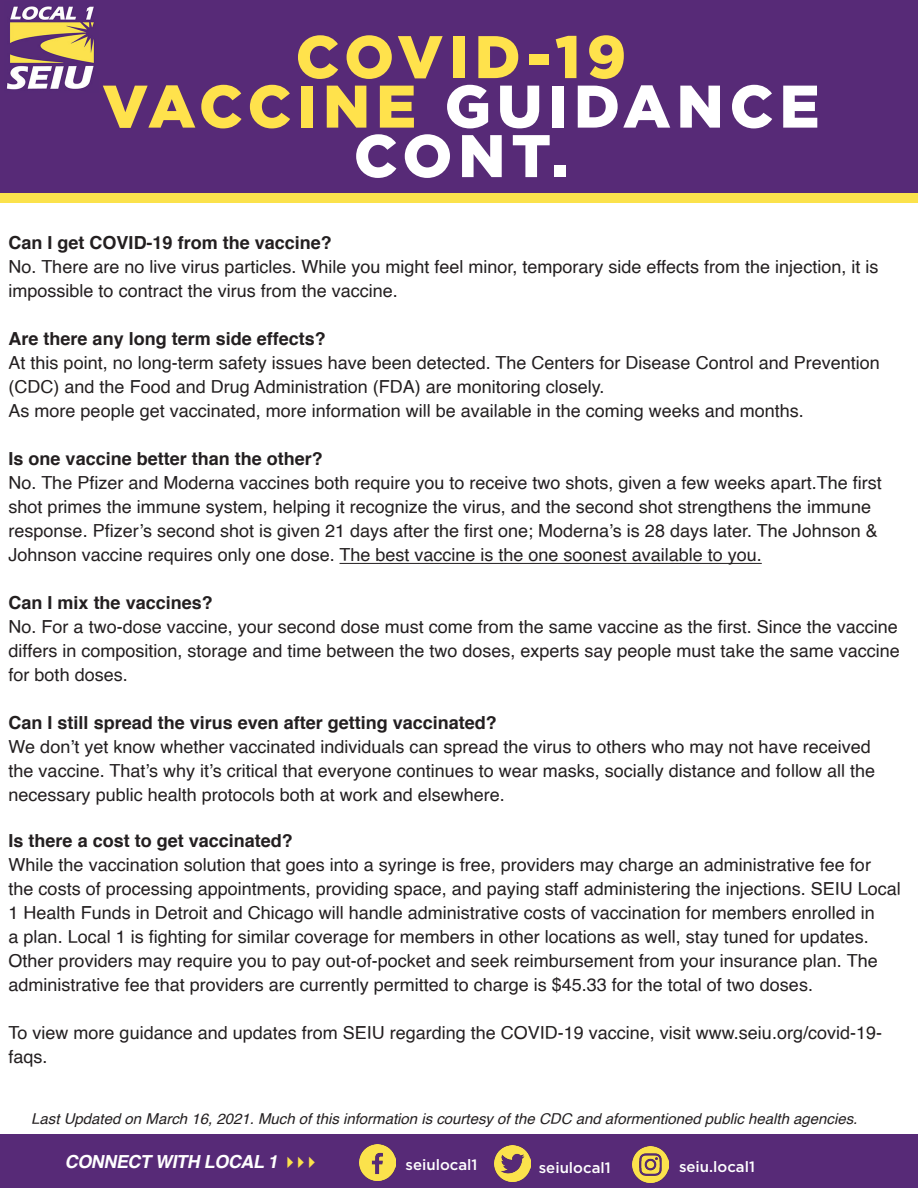
<style>
.page{position:relative;width:918px;height:1188px;background:#fff}
.page>*{position:absolute;margin:0;border:0;box-sizing:border-box;transform-origin:0 0}
.t1{font:900 60px/49.5px "Gotham";letter-spacing:.1em;color:#fff;text-align:center}
.t2{font:900 60px "Gotham";letter-spacing:.1em;color:#ffe24c}
.t3{font:18px/24px "Helvetica";color:#231f20}
.t4{font:700 18px "Helvetica";color:#231f20}
.t5{font:italic 700 18px "Helvetica";color:#fff}
.t6{font:italic 15px "Helvetica";color:#231f20}
.t7{font:500 15px "Gotham";color:#fff}
.s1{color:#ffe24c}
.s2{color:#fbe24c}
</style>
<div class="page">
<hr style="left:340px;top:563px;width:422px;height:1px;background:#231f20">
<div style="left:0;top:0;width:918px;height:192px;background:#572a77"></div>
<img style="left:6px;top:6px;width:88px;height:84px">
<div style="left:0;top:193px;width:918px;height:10px;background:#fbe24c"></div>
<div style="left:0;top:1134px;width:918px;height:54px;background:#572a77"></div>
<img style="left:359px;top:1145px;width:36px;height:36px">
<img style="left:495px;top:1146px;width:36px;height:36px">
<img style="left:632px;top:1146px;width:36px;height:36px">
<p class="t2" style="left:296px;top:16px;width:332px">COVID-19</p>
<p class="t1" style="left:102px;top:81px;width:719px"><span class="s1">VACCINE</span> GUIDANCE<br>CONT.</p>
<p class="t4" style="left:9px;top:228px;width:325px">Can I get COVID-19 from the vaccine?</p>
<p class="t3" style="left:9px;top:255px;width:871px">No. There are no live virus particles. While you might feel minor, temporary side effects from the injection, it is impossible to contract the virus from the vaccine.</p>
<p class="t4" style="left:9px;top:324px;width:319px">Are there any long term side effects?</p>
<p class="t3" style="left:9px;top:351px;width:873px">At this point, no long-term safety issues have been detected. The Centers for Disease Control and Prevention (CDC) and the Food and Drug Administration (FDA) are monitoring closely.</p>
<p class="t3" style="left:9px;top:399px;width:797px">As more people get vaccinated, more information will be available in the coming weeks and months.</p>
<p class="t4" style="left:9px;top:444px;width:316px">Is one vaccine better than the other?</p>
<p class="t3" style="left:9px;top:471px;width:875px">No. The Pfizer and Moderna vaccines both require you to receive two shots, given a few weeks apart.The first shot primes the immune system, helping it recognize the virus, and the second shot strengthens the immune response. Pfizer’s second shot is given 21 days after the first one; Moderna’s is 28 days later. The Johnson &amp; Johnson vaccine requires only one dose. The best vaccine is the one soonest available to you.</p>
<p class="t4" style="left:9px;top:588px;width:206px">Can I mix the vaccines?</p>
<p class="t3" style="left:9px;top:615px;width:893px;text-align:justify">No. For a two-dose vaccine, your second dose must come from the same vaccine as the first. Since the vaccine differs in composition, storage and time between the two doses, experts say people must take the same vaccine for both doses.</p>
<p class="t4" style="left:9px;top:708px;width:490px">Can I still spread the virus even after getting vaccinated?</p>
<p class="t3" style="left:9px;top:735px;width:868px">We don’t yet know whether vaccinated individuals can spread the virus to others who may not have received the vaccine. That’s why it’s critical that everyone continues to wear masks, socially distance and follow all the necessary public health protocols both at work and elsewhere.</p>
<p class="t4" style="left:9px;top:826px;width:286px">Is there a cost to get vaccinated?</p>
<p class="t3" style="left:9px;top:853px;width:894px">While the vaccination solution that goes into a syringe is free, providers may charge an administrative fee for<br>the costs of processing appointments, providing space, and paying staff administering the injections. SEIU Local 1 Health Funds in Detroit and Chicago will handle administrative costs of vaccination for members enrolled in<br>a plan. Local 1 is fighting for similar coverage for members in other locations as well, stay tuned for updates.<br>Other providers may require you to pay out-of-pocket and seek reimbursement from your insurance plan. The administrative fee that providers are currently permitted to charge is $45.33 for the total of two doses.</p>
<p class="t3" style="left:9px;top:1021px;width:875px">To view more guidance and updates from SEIU regarding the COVID-19 vaccine, visit www.seiu.org/covid-19- faqs.</p>
<p class="t6" style="left:31px;top:1107px;width:828px">Last Updated on March 16, 2021. Much of this information is courtesy of the CDC and aformentioned public health agencies.</p>
<p class="t5" style="left:65px;top:1148px;width:257px">CONNECT WITH LOCAL1 <span class="s2">✔✔✔</span></p>
<p class="t7" style="left:406px;top:1155px;width:73px">seiulocal1</p>
<p class="t7" style="left:539px;top:1157px;width:73px">seiulocal1</p>
<p class="t7" style="left:679px;top:1157px;width:77px">seiu.local1</p>
</div>
